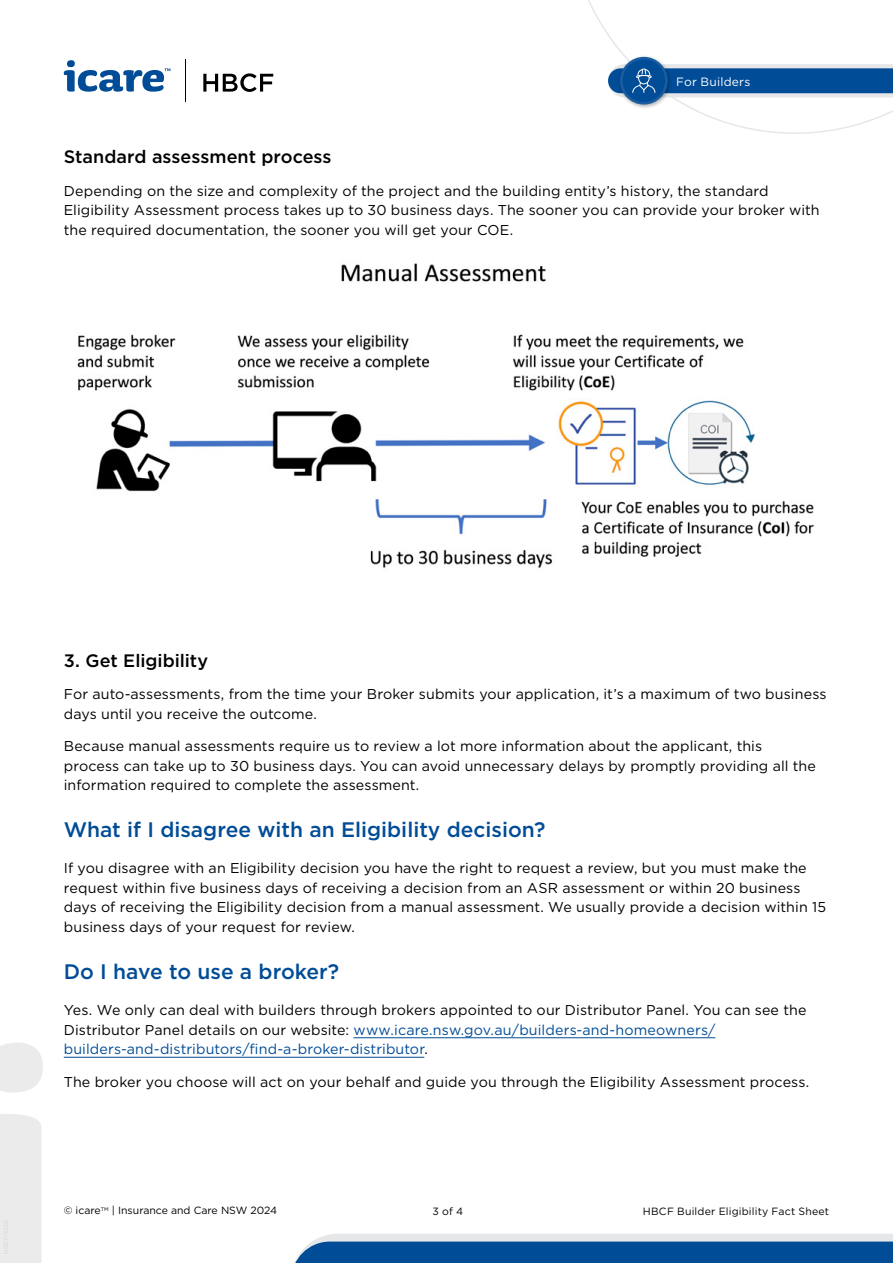
<style>
.page{position:relative;width:893px;height:1263px;background:#fff}
.page>*{position:absolute;margin:0;border:0;box-sizing:border-box;transform-origin:0 0}
.t1{font:500 21px "Gotham";color:#004c97}
.t2{font:500 18px "Gotham";color:#000}
.Body_Copy{font:14.25px/19.5px "Gotham";letter-spacing:.01em;color:#000}
.t3{font:12px "Gotham";letter-spacing:.02em;color:#fff}
.t4{font:10.5px "Gotham";letter-spacing:.01em;color:#000}
.s1{color:#004c97}
</style>
<div class="page">
<svg style="left:0;top:1043px;width:43px;height:220px"></svg>
<svg style="left:295px;top:1234px;width:598px;height:29px;background:#3f76ad"></svg>
<svg style="left:588px;top:0;width:305px;height:134px"></svg>
<img style="left:77px;top:263px;width:737px;height:305px">
<hr style="left:353px;top:1037px;width:362px;height:1px;background:#004c97">
<hr style="left:64px;top:1057px;width:360px;height:1px;background:#004c97">
<hr style="left:185px;top:60px;width:1px;height:42px;background:#000">
<svg style="left:64px;top:60px;width:106px;height:32px"></svg>
<svg style="left:203px;top:73px;width:70px;height:19px"></svg>
<p class="t3" style="left:676px;top:74px;width:76px">For Builders</p>
<h2 class="t2" style="left:64px;top:145px;width:269px">Standard assessment process</h2>
<p class="Body_Copy" style="left:64px;top:180px;width:757px">Depending on the size and complexity of the project and the building entity’s history, the standard<br>Eligibility Assessment process takes up to 30 business days. The sooner you can provide your broker with the required documentation, the sooner you will get your COE.</p>
<h2 class="t2" style="left:64px;top:649px;width:146px">3. Get Eligibility</h2>
<p class="Body_Copy" style="left:64px;top:684px;width:764px">For auto-assessments, from the time your Broker submits your application, it’s a maximum of two business days until you receive the outcome.</p>
<p class="Body_Copy" style="left:64px;top:736px;width:754px">Because manual assessments require us to review a lot more information about the applicant, this process can take up to 30 business days. You can avoid unnecessary delays by promptly providing all the information required to complete the assessment.</p>
<h1 class="t1" style="left:64px;top:816px;width:483px">What if I disagree with an Eligibility decision?</h1>
<p class="Body_Copy" style="left:64px;top:858px;width:764px">If you disagree with an Eligibility decision you have the right to request a review, but you must make the request within five business days of receiving a decision from an ASR assessment or within 20 business days of receiving the Eligibility decision from a manual assessment. We usually provide a decision within 15 business days of your request for review.</p>
<h1 class="t1" style="left:64px;top:957px;width:277px">Do I have to use a broker?</h1>
<p class="Body_Copy" style="left:64px;top:1000px;width:744px">Yes. We only can deal with builders through brokers appointed to our Distributor Panel. You can see the<br>Distributor Panel details on our website: <span class="s1">www.icare.nsw.gov.au/builders-and-homeowners/ builders-and-distributors/find-a-broker-distributor</span>.</p>
<p class="Body_Copy" style="left:64px;top:1071px;width:747px">The broker you choose will act on your behalf and guide you through the Eligibility Assessment process.</p>
<p class="t4" style="left:64px;top:1203px;width:215px">© icare<sup>TM</sup> | Insurance and Care NSW 2024</p>
<p class="t4" style="left:433px;top:1204px;width:32px">3 of 4</p>
<p class="t4" style="left:643px;top:1204px;width:188px">HBCF Builder Eligibility Fact Sheet</p>
</div>
